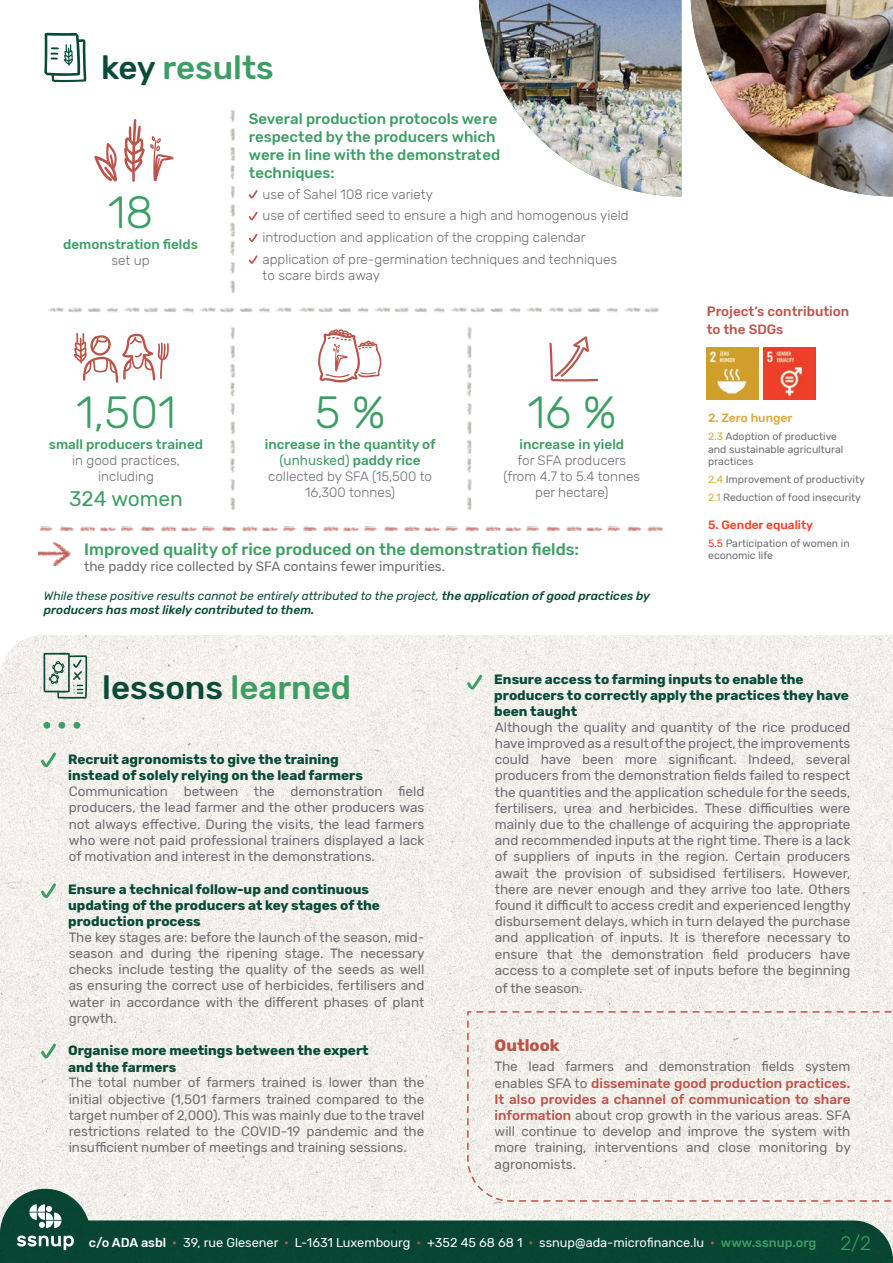
<style>
.page{position:relative;width:893px;height:1263px;background:#fff}
.page>*{position:absolute;margin:0;border:0;box-sizing:border-box;transform-origin:0 0}
.t1{font:300 45px "Rubik";color:#3d9e65}
.t2{font:500 33px "Rubik";color:#094a38}
.t3{font:500 33px "Rubik";color:#3d9e65}
.t4{font:21px "Rubik";color:#3d9e65}
.t5{font:500 16.5px "Rubik";color:#3d9e65}
.t6{font:700 16.5px "Rubik";color:#bb544a}
.t7{font:500 15px/18px "Rubik";color:#3d9e65}
.t8{font:13.5px/16.2px "Rubik";color:#6c6d70;text-align:justify}
.t9{font:300 13.5px/16.2px "Rubik";color:#6c6d70;text-align:center}
.t10{font:700 13.5px/16.2px "Rubik";color:#094a38}
.t11{font:500 13.5px "Rubik";color:#3d9e65}
.t12{font:500 13.5px/18px "Rubik";color:#bb544a}
.t13{font:12.75px "Rubik";color:#fff}
.t14{font:italic 500 12px/14.4px "Rubik";color:#094a38}
.t15{font:500 12px "Rubik";color:#ff3a21}
.t16{font:500 12px "Rubik";color:#dda83a}
.t17{font:10.5px/12.6px "Rubik";color:#6c6d70}
.s1{color:#094a38}
.s2{font-weight:500;color:#3d9e65}
.s3{font-weight:400;color:#3d9e65}
.s4{font-weight:400}
.s5{color:#dda83a}
.s6{color:#ff3a21}
.s7{color:#3d9e65}
.s8{font-weight:500;color:#bb544a}
.s9{font-weight:500}
.s10{font-weight:300;font-size:19.5px;color:#3d9e65}
</style>
<div class="page">
<img style="left:0;top:635px;width:893px;height:530px">
<svg style="left:466px;top:1010px;width:427px;height:155px"></svg>
<svg style="left:94px;top:143px;width:23px;height:39px"></svg>
<svg style="left:124px;top:119px;width:50px;height:63px"></svg>
<div style="left:43px;top:722px;width:7px;height:7px;background:#3d9e65;border-radius:50%"></div>
<div style="left:58px;top:722px;width:7px;height:7px;background:#3d9e65;border-radius:50%"></div>
<div style="left:73px;top:722px;width:7px;height:7px;background:#3d9e65;border-radius:50%"></div>
<svg style="left:43px;top:653px;width:44px;height:46px;background:#b3c3ba"></svg>
<svg style="left:40px;top:751px;width:17px;height:18px"></svg>
<svg style="left:40px;top:882px;width:17px;height:18px"></svg>
<svg style="left:40px;top:1042px;width:17px;height:18px"></svg>
<svg style="left:467px;top:674px;width:16px;height:18px"></svg>
<svg style="left:44px;top:33px;width:42px;height:49px"></svg>
<svg style="left:73px;top:333px;width:96px;height:50px"></svg>
<img style="left:707px;top:348px;width:51px;height:51px">
<img style="left:764px;top:348px;width:51px;height:51px">
<svg style="left:0;top:1165px;width:893px;height:98px;background:#89a398"></svg>
<svg style="left:249px;top:190px;width:9px;height:9px"></svg>
<svg style="left:249px;top:212px;width:9px;height:9px"></svg>
<svg style="left:249px;top:233px;width:9px;height:9px"></svg>
<svg style="left:249px;top:255px;width:9px;height:9px"></svg>
<img style="left:48px;top:307px;width:70px;height:5px">
<img style="left:124px;top:307px;width:70px;height:5px">
<img style="left:200px;top:307px;width:70px;height:5px">
<img style="left:275px;top:307px;width:17px;height:5px">
<img style="left:298px;top:307px;width:70px;height:5px">
<img style="left:374px;top:307px;width:70px;height:5px">
<img style="left:450px;top:307px;width:70px;height:5px">
<img style="left:526px;top:307px;width:16px;height:5px">
<img style="left:548px;top:307px;width:69px;height:5px">
<img style="left:624px;top:307px;width:35px;height:5px">
<img style="left:230px;top:262px;width:5px;height:31px">
<img style="left:230px;top:186px;width:5px;height:70px">
<img style="left:230px;top:110px;width:5px;height:70px">
<img style="left:230px;top:479px;width:5px;height:31px">
<img style="left:230px;top:403px;width:5px;height:70px">
<img style="left:230px;top:327px;width:5px;height:70px">
<img style="left:467px;top:479px;width:5px;height:31px">
<img style="left:467px;top:403px;width:5px;height:70px">
<img style="left:467px;top:327px;width:5px;height:70px">
<img style="left:40px;top:526px;width:77px;height:5px">
<img style="left:202px;top:526px;width:77px;height:5px">
<img style="left:364px;top:526px;width:77px;height:5px">
<img style="left:526px;top:526px;width:77px;height:5px">
<img style="left:121px;top:526px;width:77px;height:5px">
<img style="left:283px;top:526px;width:77px;height:5px">
<img style="left:445px;top:526px;width:77px;height:5px">
<img style="left:607px;top:526px;width:56px;height:5px">
<img style="left:39px;top:543px;width:31px;height:22px">
<svg style="left:549px;top:336px;width:50px;height:46px"></svg>
<svg style="left:318px;top:329px;width:64px;height:54px"></svg>
<img style="left:691px;top:0;width:202px;height:197px">
<img style="left:479px;top:0;width:202px;height:197px">
<h2 class="t3" style="left:101px;top:48px;width:174px"><span class="s1">key</span> results</h2>
<h1 class="t1" style="left:108px;top:187px;width:47px">18</h1>
<p class="t11" style="left:63px;top:237px;width:136px">demonstration fields</p>
<p class="t9" style="left:112px;top:253px;width:40px">set up</p>
<h1 class="t1" style="left:76px;top:387px;width:101px">1,501</h1>
<p class="t11" style="left:49px;top:436px;width:156px">small producers trained</p>
<p class="t9" style="left:72px;top:452px;width:109px">in good practices, including</p>
<h3 class="t4" style="left:69px;top:487px;width:115px">324 women</h3>
<p class="t7" style="left:249px;top:110px;width:253px">Several production protocols were respected by the producers which were in line with the demonstrated techniques:</p>
<p class="t9" style="left:262px;top:183px;width:368px;line-height:21.8px;text-align:left">use of Sahel 108 rice variety<br>use of certified seed to ensure a high and homogenous yield introduction and application of the cropping calendar application of pre-germination techniques and techniques</p>
<p class="t9" style="left:262px;top:268px;width:119px">to scare birds away</p>
<h1 class="t1" style="left:315px;top:387px;width:72px">5 %</h1>
<p class="t9" style="left:265px;top:436px;width:172px"><span class="s2">increase in the quantity of </span><span class="s3">(unhusked)</span> <span class="s2">paddy rice </span>collected by SFA (15,500 to<br>16,300 tonnes)</p>
<h1 class="t1" style="left:527px;top:387px;width:91px">16 %</h1>
<p class="t11" style="left:519px;top:436px;width:106px">increase in yield</p>
<p class="t9" style="left:504px;top:452px;width:138px">for SFA producers (from 4.7 to 5.4 tonnes per hectare)</p>
<p class="t5" style="left:84px;top:540px;width:496px">Improved quality of rice produced on the demonstration fields:</p>
<p class="t8" style="left:84px;top:559px;width:362px">the paddy rice collected by SFA contains fewer impurities.</p>
<p class="t14" style="left:44px;top:588px;width:608px"><span class="s4">While these positive results cannot be entirely attributed to the project,</span> the application of good practices by producers has most likely contributed to them.</p>
<p class="t12" style="left:707px;top:302px;width:144px">Project’s contribution to the SDGs</p>
<p class="t16" style="left:708px;top:411px;width:86px">2. Zero hunger</p>
<p class="t17" style="left:708px;top:430px;width:137px"><span class="s5">2.3</span> Adoption of productive and sustainable agricultural practices</p>
<p class="t17" style="left:708px;top:471px;width:158px;line-height:18px"><span class="s5">2.4</span> Improvement of productivity<br><span class="s5">2.1</span> Reduction of food insecurity</p>
<p class="t15" style="left:708px;top:517px;width:107px">5. Gender equality</p>
<p class="t17" style="left:708px;top:537px;width:143px"><span class="s6">5.5</span> Participation of women in economic life</p>
<h2 class="t2" style="left:102px;top:669px;width:250px">lessons <span class="s7">learned</span></h2>
<p class="t10" style="left:68px;top:752px;width:296px">Recruit agronomists to give the training instead of solely relying on the lead farmers</p>
<p class="t8" style="left:69px;top:784px;width:357px">Communication between the demonstration field producers, the lead farmer and the other producers was not always effective. During the visits, the lead farmers who were not paid professional trainers displayed a lack of motivation and interest in the demonstrations.</p>
<p class="t10" style="left:68px;top:881px;width:313px">Ensure a technical follow-up and continuous updating of the producers at key stages of the production process</p>
<p class="t8" style="left:69px;top:929px;width:357px">The key stages are: before the launch of the season, mid&shy;season and during the ripening stage. The necessary checks include testing the quality of the seeds as well as ensuring the correct use of herbicides, fertilisers and water in accordance with the different phases of plant growth.</p>
<p class="t10" style="left:68px;top:1043px;width:302px">Organise more meetings between the expert and the farmers</p>
<p class="t8" style="left:69px;top:1075px;width:357px">The total number of farmers trained is lower than the initial objective (1,501 farmers trained compared to the target number of 2,000). This was mainly due to the travel restrictions related to the COVID-19 pandemic and the insufficient number of meetings and training sessions.</p>
<p class="t10" style="left:494px;top:671px;width:356px">Ensure access to farming inputs to enable the producers to correctly apply the practices they have been taught</p>
<p class="t8" style="left:495px;top:719px;width:357px">Although the quality and quantity of the rice produced have improved as a result of the project, the improvements could have been more significant. Indeed, several producers from the demonstration fields failed to respect the quantities and the application schedule for the seeds, fertilisers, urea and herbicides. These difficulties were mainly due to the challenge of acquiring the appropriate and recommended inputs at the right time. There is a lack of suppliers of inputs in the region. Certain producers await the provision of subsidised fertilisers. However, there are never enough and they arrive too late. Others found it difficult to access credit and experienced lengthy disbursement delays, which in turn delayed the purchase and application of inputs. It is therefore necessary to ensure that the demonstration field producers have access to a complete set of inputs before the beginning</p>
<p class="t8" style="left:495px;top:980px;width:89px">of the season.</p>
<p class="t6" style="left:495px;top:1035px;width:67px">Outlook</p>
<p class="t8" style="left:495px;top:1059px;width:358px">The lead farmers and demonstration fields system enables SFA to <span class="s8">disseminate good production practices.<br>It also provides a channel of communication to share information</span> about crop growth in the various areas. SFA will continue to develop and improve the system with more training, interventions and close monitoring by agronomists.</p>
<p class="t13" style="left:89px;top:1235px;width:784px"><span class="s9">c/o ADA asbl</span> <span class="s8">·</span> 39, rue Glesener <span class="s8">·</span> L-1631 Luxembourg <span class="s8">·</span> +352 45 68 68 1 <span class="s8">·</span> ssnup@ada-microfinance.lu <span class="s8">·</span> <span class="s2">www.ssnup.org</span> <span class="s10">2/2</span></p>
</div>
